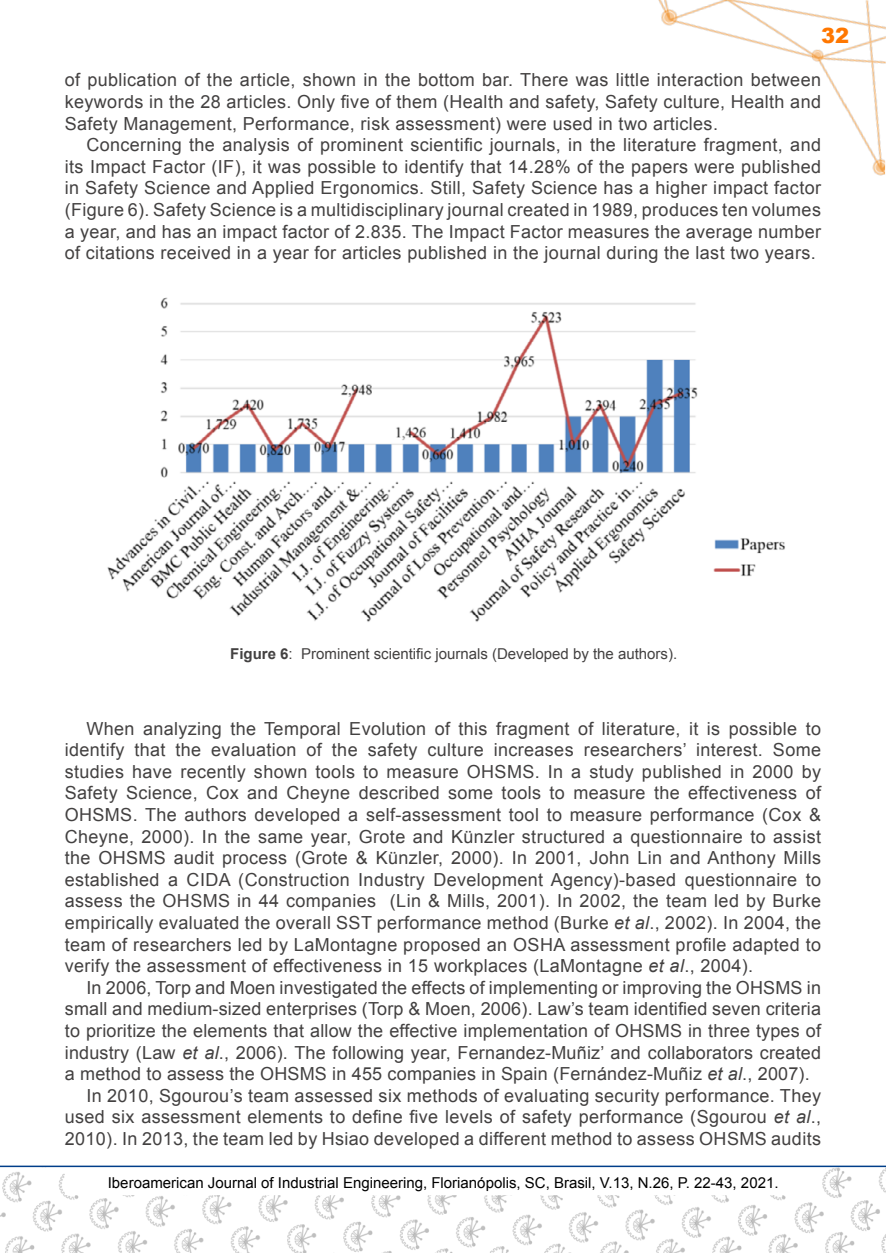
<style>
.page{position:relative;width:886px;height:1253px;background:#fff}
.page>*{position:absolute;margin:0;border:0;box-sizing:border-box;transform-origin:0 0}
.t1{font:900 21px "Arial";color:#f70}
.t2{font:18px/21.6px "Arial";letter-spacing:.01em;color:#434141;text-align:justify}
.t3{font:15px "Arial";color:#000}
.t4{font:15px "Arial";color:#434141}
.s1{font-weight:700}
.s2{font-style:italic}
</style>
<div class="page">
<img style="left:658px;top:0;width:228px;height:176px">
<img style="left:0;top:1167px;width:886px;height:86px">
<div style="left:65px;top:1165px;width:756px;height:30px;background:#fff;border:2px solid #fff"></div>
<hr style="left:0;top:1165px;width:886px;height:2px;background:#003e89">
<img style="left:107px;top:297px;width:678px;height:325px">
<p class="t1" style="left:821px;top:20px;width:30px">32</p>
<p class="t2" style="left:65px;top:69px;width:757px">of publication of the article, shown in the bottom bar. There was little interaction between keywords in the 28 articles. Only five of them (Health and safety, Safety culture, Health and Safety Management, Performance, risk assessment) were used in two articles.</p>
<p class="t2" style="left:65px;top:134px;width:757px;text-indent:22px">Concerning the analysis of prominent scientific journals, in the literature fragment, and its Impact Factor (IF), it was possible to identify that 14.28% of the papers were published in Safety Science and Applied Ergonomics. Still, Safety Science has a higher impact factor (Figure 6). Safety Science is a multidisciplinary journal created in 1989, produces ten volumes a year, and has an impact factor of 2.835. The Impact Factor measures the average number of citations received in a year for articles published in the journal during the last two years.</p>
<p class="t4" style="left:230px;top:644px;width:448px"><span class="s1">Figure 6</span>: Prominent scientific journals (Developed by the authors).</p>
<p class="t2" style="left:65px;top:717px;width:757px;text-indent:22px">When analyzing the Temporal Evolution of this fragment of literature, it is possible to identify that the evaluation of the safety culture increases researchers’ interest. Some studies have recently shown tools to measure OHSMS. In a study published in 2000 by Safety Science, Cox and Cheyne described some tools to measure the effectiveness of OHSMS. The authors developed a self-assessment tool to measure performance (Cox &amp; Cheyne, 2000). In the same year, Grote and Künzler structured a questionnaire to assist the OHSMS audit process (Grote &amp; Künzler, 2000). In 2001, John Lin and Anthony Mills established a CIDA (Construction Industry Development Agency)-based questionnaire to assess the OHSMS in 44 companies (Lin &amp; Mills, 2001). In 2002, the team led by Burke empirically evaluated the overall SST performance method (Burke <span class="s2">et al</span>., 2002). In 2004, the team of researchers led by LaMontagne proposed an OSHA assessment profile adapted to verify the assessment of effectiveness in 15 workplaces (LaMontagne <span class="s2">et al</span>., 2004).</p>
<p class="t2" style="left:86px;top:977px;width:736px">In 2006, Torp and Moen investigated the effects of implementing or improving the OHSMS in</p>
<p class="t2" style="left:65px;top:998px;width:757px">small and medium-sized enterprises (Torp &amp; Moen, 2006). Law’s team identified seven criteria</p>
<p class="t2" style="left:65px;top:1020px;width:757px">to prioritize the elements that allow the effective implementation of OHSMS in three types of</p>
<p class="t2" style="left:65px;top:1041px;width:757px">industry (Law <span class="s2">et al</span>., 2006). The following year, Fernandez-Muñiz’ and collaborators created</p>
<p class="t2" style="left:65px;top:1063px;width:746px">a method to assess the OHSMS in 455 companies in Spain (Fernández-Muñiz <span class="s2">et al</span>., 2007).</p>
<p class="t2" style="left:86px;top:1085px;width:736px">In 2010, Sgourou’s team assessed six methods of evaluating security performance. They</p>
<p class="t2" style="left:65px;top:1106px;width:757px">used six assessment elements to define five levels of safety performance (Sgourou <span class="s2">et al</span>.,</p>
<p class="t2" style="left:65px;top:1128px;width:757px">2010). In 2013, the team led by Hsiao developed a different method to assess OHSMS audits</p>
<p class="t3" style="left:108px;top:1173px;width:672px">Iberoamerican Journal of Industrial Engineering, Florianópolis, SC, Brasil, V.13, N.26, P. 22-43, 2021.</p>
</div>
